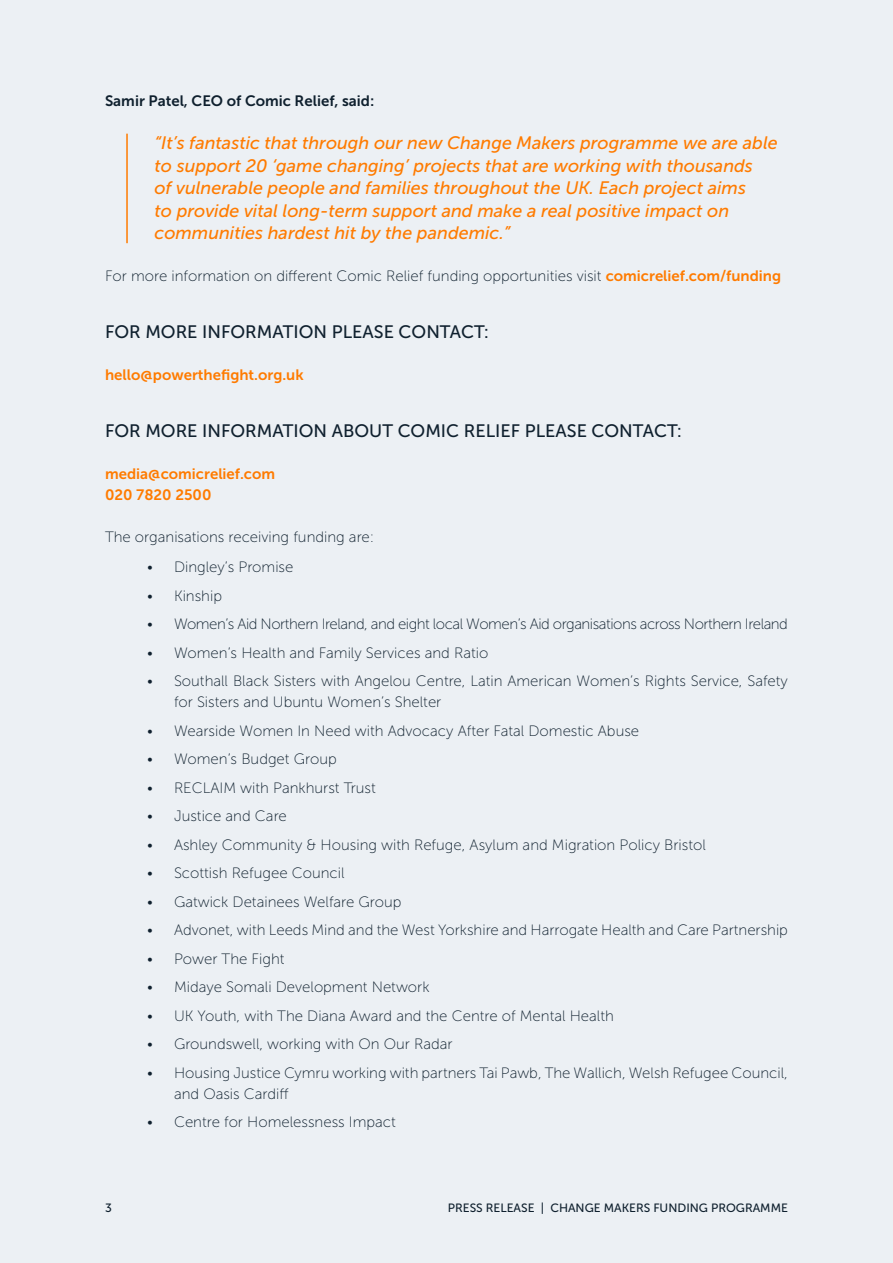
<style>
.page{position:relative;width:893px;height:1263px;background:#ecf0f4}
.page>*{position:absolute;margin:0;border:0;box-sizing:border-box;transform-origin:0 0}
.t1{font:italic 18px/22.5px "Museo Sans 500";color:#ff7b00}
.t2{font:18px "Museo Sans 500";color:#0f202e}
.t3{font:15px/21px "Museo Sans 100";color:#0f202e}
.t4{font:15px "Museo Sans 100";letter-spacing:-.03em;color:#0f202e}
.t5{font:15px/21px "Museo Sans 700";color:#ff7b00}
.t6{font:15px "Museo Sans 700";color:#0f202e}
.t7{font:12px "Museo Sans 500";color:#0f202e}
.s1{font-family:"Museo Sans 700";color:#ff7b00}
</style>
<div class="page">
<hr style="left:126px;top:134px;width:2px;height:109px;background:#ff7b00">
<p class="t6" style="left:105px;top:92px;width:271px">Samir Patel, CEO of Comic Relief, said:</p>
<p class="t1" style="left:154px;top:132px;width:625px">“It’s fantastic that through our new Change Makers programme we are able to support 20 ‘game changing’ projects that are working with thousands<br>of vulnerable people and families throughout the UK. Each project aims<br>to provide vital long-term support and make a real positive impact on communities hardest hit by the pandemic.”</p>
<p class="t3" style="left:105px;top:266px;width:678px">For more information on different Comic Relief funding opportunities visit <span class="s1">comicrelief.com/funding</span></p>
<p class="t2" style="left:105px;top:322px;width:386px">FOR MORE INFORMATION PLEASE CONTACT:</p>
<p class="t5" style="left:105px;top:364px;width:200px">hello@powerthefight.org.uk</p>
<p class="t2" style="left:105px;top:421px;width:579px">FOR MORE INFORMATION ABOUT COMIC RELIEF PLEASE CONTACT:</p>
<p class="t5" style="left:105px;top:463px;width:172px">media@comicrelief.com<br>020 7820 2500</p>
<p class="t3" style="left:105px;top:527px;width:271px">The organisations receiving funding are:</p>
<p class="t3" style="left:147px;top:557px;width:148px">• Dingley’s Promise</p>
<p class="t3" style="left:147px;top:585px;width:77px">• Kinship</p>
<p class="t4" style="left:147px;top:616px;width:642px">• Women’s Aid Northern Ireland, and eight local Women’s Aid organisations across Northern Ireland</p>
<p class="t3" style="left:147px;top:642px;width:343px">• Women’s Health and Family Services and Ratio</p>
<p class="t3" style="left:174px;top:671px;width:615px;text-indent:-27px">• Southall Black Sisters with Angelou Centre, Latin American Women’s Rights Service, Safety for Sisters and Ubuntu Women’s Shelter</p>
<p class="t3" style="left:147px;top:720px;width:494px">• Wearside Women In Need with Advocacy After Fatal Domestic Abuse</p>
<p class="t3" style="left:147px;top:749px;width:191px">• Women’s Budget Group</p>
<p class="t3" style="left:147px;top:777px;width:230px">• RECLAIM with Pankhurst Trust</p>
<p class="t3" style="left:147px;top:806px;width:141px">• Justice and Care</p>
<p class="t3" style="left:147px;top:834px;width:560px">• Ashley Community &amp; Housing with Refuge, Asylum and Migration Policy Bristol</p>
<p class="t3" style="left:147px;top:863px;width:199px">• Scottish Refugee Council</p>
<p class="t3" style="left:147px;top:891px;width:256px">• Gatwick Detainees Welfare Group</p>
<p class="t3" style="left:147px;top:920px;width:642px">• Advonet, with Leeds Mind and the West Yorkshire and Harrogate Health and Care Partnership</p>
<p class="t3" style="left:147px;top:948px;width:139px">• Power The Fight</p>
<p class="t3" style="left:147px;top:977px;width:284px">• Midaye Somali Development Network</p>
<p class="t3" style="left:147px;top:1005px;width:468px">• UK Youth, with The Diana Award and the Centre of Mental Health</p>
<p class="t3" style="left:147px;top:1034px;width:307px">• Groundswell, working with On Our Radar</p>
<p class="t3" style="left:174px;top:1062px;width:615px;text-indent:-27px">• Housing Justice Cymru working with partners Tai Pawb, The Wallich, Welsh Refugee Council, and Oasis Cardiff</p>
<p class="t3" style="left:147px;top:1112px;width:250px">• Centre for Homelessness Impact</p>
<p class="t7" style="left:105px;top:1201px;width:8px">3</p>
<p class="t7" style="left:448px;top:1201px;width:342px">PRESS RELEASE | CHANGE MAKERS FUNDING PROGRAMME</p>
</div>
